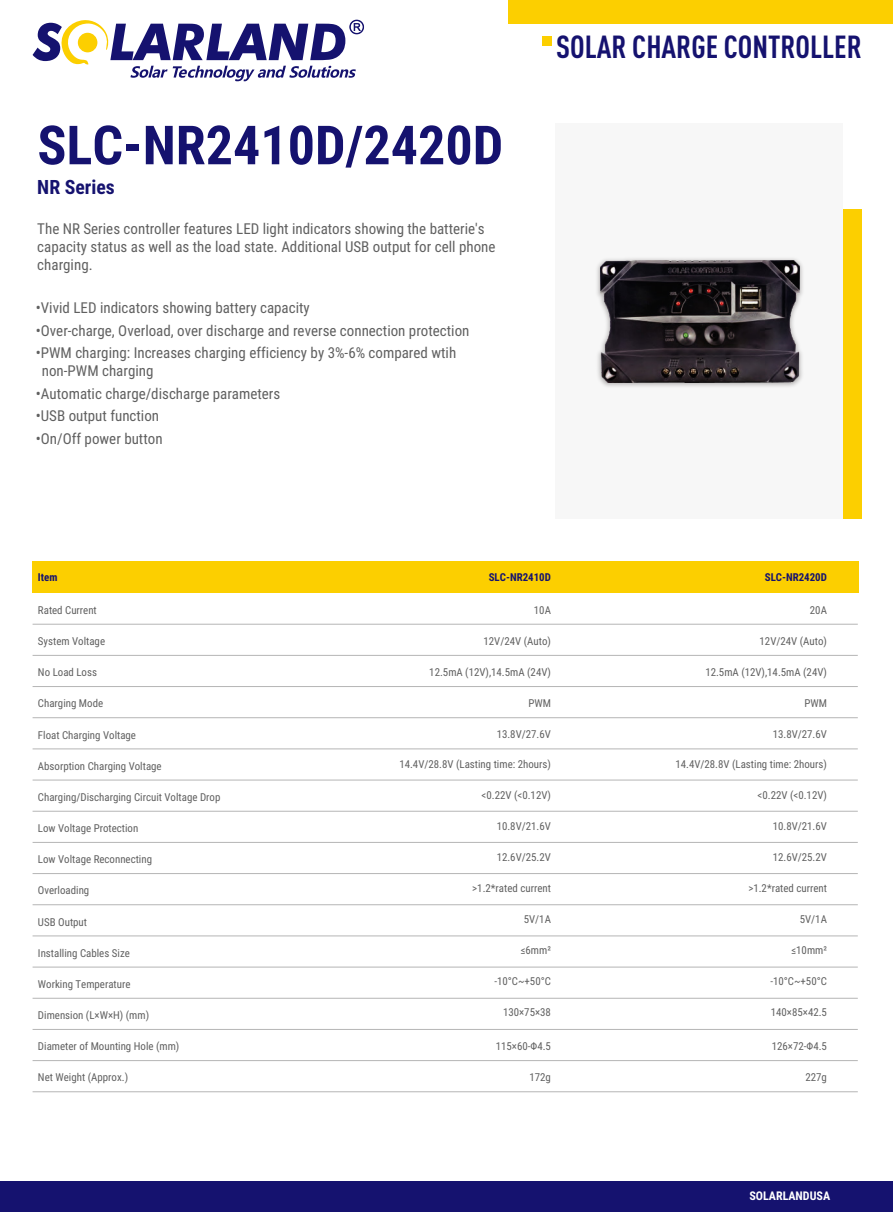
<style>
.page{position:relative;width:893px;height:1212px;background:#fff}
.page>*{position:absolute;margin:0;border:0;box-sizing:border-box;transform-origin:0 0}
.t1{font:700 54px "Roboto Condensed";color:#15126f}
.t2{font:700 31.5px "DIN Cond";color:#15126f}
.t3{font:700 19.65px "Roboto Condensed";color:#15126f}
.t4{font:15px/18px "Roboto Condensed";color:#606060}
.t5{font:700 12px "Roboto Condensed";color:#fff}
.t6{font:10.95px "Roboto Condensed";color:#606060}
.t7{font:700 10.95px "Roboto Condensed";color:#15126f}
</style>
<div class="page">
<div style="left:508px;top:0;width:385px;height:24px;background:#fccf00"></div>
<svg style="left:33px;top:19px;width:331px;height:62px"></svg>
<div style="left:1px;top:1181px;width:892px;height:31px;background:#15126f"></div>
<div style="left:543px;top:36px;width:9px;height:10px;background:#fccf00"></div>
<div style="left:842px;top:209px;width:20px;height:309px;background:#fccf00"></div>
<div style="left:555px;top:123px;width:287px;height:395px;background:#f7f7f7"></div>
<hr style="left:33px;top:624px;width:825px;height:1px;background:#b5b5b5">
<hr style="left:33px;top:686px;width:825px;height:1px;background:#b5b5b5">
<hr style="left:33px;top:655px;width:825px;height:1px;background:#b5b5b5">
<hr style="left:33px;top:717px;width:825px;height:1px;background:#b5b5b5">
<hr style="left:33px;top:749px;width:825px;height:1px;background:#b5b5b5">
<hr style="left:33px;top:780px;width:825px;height:1px;background:#b5b5b5">
<hr style="left:33px;top:811px;width:825px;height:1px;background:#b5b5b5">
<hr style="left:33px;top:842px;width:825px;height:1px;background:#b5b5b5">
<hr style="left:33px;top:873px;width:825px;height:1px;background:#b5b5b5">
<hr style="left:33px;top:904px;width:825px;height:1px;background:#b5b5b5">
<hr style="left:33px;top:936px;width:825px;height:1px;background:#b5b5b5">
<hr style="left:33px;top:967px;width:825px;height:1px;background:#b5b5b5">
<hr style="left:33px;top:998px;width:825px;height:1px;background:#b5b5b5">
<hr style="left:33px;top:1029px;width:825px;height:1px;background:#b5b5b5">
<hr style="left:33px;top:1060px;width:825px;height:1px;background:#b5b5b5">
<hr style="left:33px;top:1091px;width:825px;height:1px;background:#b5b5b5">
<div style="left:33px;top:562px;width:826px;height:31px;background:#fccf00"></div>
<img style="left:597px;top:258px;width:206px;height:129px">
<img style="left:600px;top:260px;width:199px;height:122px">
<h1 class="t1" style="left:37px;top:107px;width:467px">SLC-NR2410D/2420D</h1>
<h3 class="t3" style="left:37px;top:173px;width:79px">NR Series</h3>
<h3 class="t4" style="left:37px;top:219px;width:460px">The NR Series controller features LED light indicators showing the batterie's capacity status as well as the load state. Additional USB output for cell phone charging.</h3>
<h3 class="t4" style="left:36px;top:298px;width:276px">•Vivid LED indicators showing battery capacity</h3>
<h3 class="t4" style="left:36px;top:321px;width:435px">•Over-charge, Overload, over discharge and reverse connection protection</h3>
<h3 class="t4" style="left:42px;top:343px;width:416px;text-indent:-6px">•PWM charging: Increases charging efficiency by 3%-6% compared wtih non-PWM charging</h3>
<h3 class="t4" style="left:36px;top:384px;width:246px">•Automatic charge/discharge parameters</h3>
<h3 class="t4" style="left:36px;top:406px;width:125px">•USB output function</h3>
<h3 class="t4" style="left:36px;top:429px;width:128px">•On/Off power button</h3>
<h2 class="t2" style="left:556px;top:28px;width:307px">SOLAR CHARGE CONTROLLER</h2>
<p class="t7" style="left:38px;top:569px;width:21px">Item</p>
<p class="t7" style="left:489px;top:569px;width:64px">SLC-NR2410D</p>
<p class="t7" style="left:765px;top:569px;width:64px">SLC-NR2420D</p>
<p class="t6" style="left:38px;top:602px;width:60px">Rated Current</p>
<p class="t6" style="left:38px;top:633px;width:69px">System Voltage</p>
<p class="t6" style="left:38px;top:665px;width:61px">No Load Loss</p>
<p class="t6" style="left:38px;top:696px;width:67px">Charging Mode</p>
<p class="t6" style="left:38px;top:727px;width:100px">Float Charging Voltage</p>
<p class="t6" style="left:38px;top:758px;width:125px">Absorption Charging Voltage</p>
<p class="t6" style="left:38px;top:789px;width:184px">Charging/Discharging Circuit Voltage Drop</p>
<p class="t6" style="left:38px;top:820px;width:102px">Low Voltage Protection</p>
<p class="t6" style="left:38px;top:851px;width:116px">Low Voltage Reconnecting</p>
<p class="t6" style="left:38px;top:883px;width:53px">Overloading</p>
<p class="t6" style="left:38px;top:914px;width:51px">USB Output</p>
<p class="t6" style="left:38px;top:945px;width:93px">Installing Cables Size</p>
<p class="t6" style="left:38px;top:976px;width:94px">Working Temperature</p>
<p class="t6" style="left:38px;top:1007px;width:113px">Dimension (L×W×H) (mm)</p>
<p class="t6" style="left:38px;top:1038px;width:143px">Diameter of Mounting Hole (mm)</p>
<p class="t6" style="left:38px;top:1070px;width:92px">Net Weight (Approx.)</p>
<p class="t6" style="left:534px;top:602px;width:19px">10A</p>
<p class="t6" style="left:484px;top:633px;width:69px">12V/24V (Auto)</p>
<p class="t6" style="left:429px;top:664px;width:123px">12.5mA (12V),14.5mA (24V)</p>
<p class="t6" style="left:528px;top:695px;width:24px">PWM</p>
<p class="t6" style="left:497px;top:726px;width:56px">13.8V/27.6V</p>
<p class="t6" style="left:399px;top:757px;width:153px">14.4V/28.8V (Lasting time: 2hours)</p>
<p class="t6" style="left:482px;top:788px;width:71px">&lt;0.22V (&lt;0.12V)</p>
<p class="t6" style="left:497px;top:819px;width:56px">10.8V/21.6V</p>
<p class="t6" style="left:497px;top:849px;width:56px">12.6V/25.2V</p>
<p class="t6" style="left:472px;top:880px;width:80px">&gt;1.2*rated current</p>
<p class="t6" style="left:524px;top:911px;width:29px">5V/1A</p>
<p class="t6" style="left:521px;top:942px;width:32px">≤6mm²</p>
<p class="t6" style="left:494px;top:973px;width:58px">-10°C~+50°C</p>
<p class="t6" style="left:503px;top:1004px;width:49px">130×75×38</p>
<p class="t6" style="left:496px;top:1039px;width:57px">115×60-Φ4.5</p>
<p class="t6" style="left:529px;top:1070px;width:23px">172g</p>
<p class="t6" style="left:810px;top:602px;width:19px">20A</p>
<p class="t6" style="left:760px;top:633px;width:69px">12V/24V (Auto)</p>
<p class="t6" style="left:705px;top:664px;width:123px">12.5mA (12V),14.5mA (24V)</p>
<p class="t6" style="left:804px;top:695px;width:24px">PWM</p>
<p class="t6" style="left:773px;top:726px;width:56px">13.8V/27.6V</p>
<p class="t6" style="left:675px;top:757px;width:153px">14.4V/28.8V (Lasting time: 2hours)</p>
<p class="t6" style="left:758px;top:788px;width:71px">&lt;0.22V (&lt;0.12V)</p>
<p class="t6" style="left:773px;top:819px;width:56px">10.8V/21.6V</p>
<p class="t6" style="left:773px;top:850px;width:56px">12.6V/25.2V</p>
<p class="t6" style="left:748px;top:880px;width:80px">&gt;1.2*rated current</p>
<p class="t6" style="left:800px;top:911px;width:29px">5V/1A</p>
<p class="t6" style="left:791px;top:942px;width:37px">≤10mm²</p>
<p class="t6" style="left:770px;top:973px;width:58px">-10°C~+50°C</p>
<p class="t6" style="left:771px;top:1004px;width:58px">140×85×42.5</p>
<p class="t6" style="left:772px;top:1039px;width:57px">126×72-Φ4.5</p>
<p class="t6" style="left:805px;top:1070px;width:23px">227g</p>
<p class="t5" style="left:749px;top:1187px;width:82px">SOLARLANDUSA</p>
</div>
